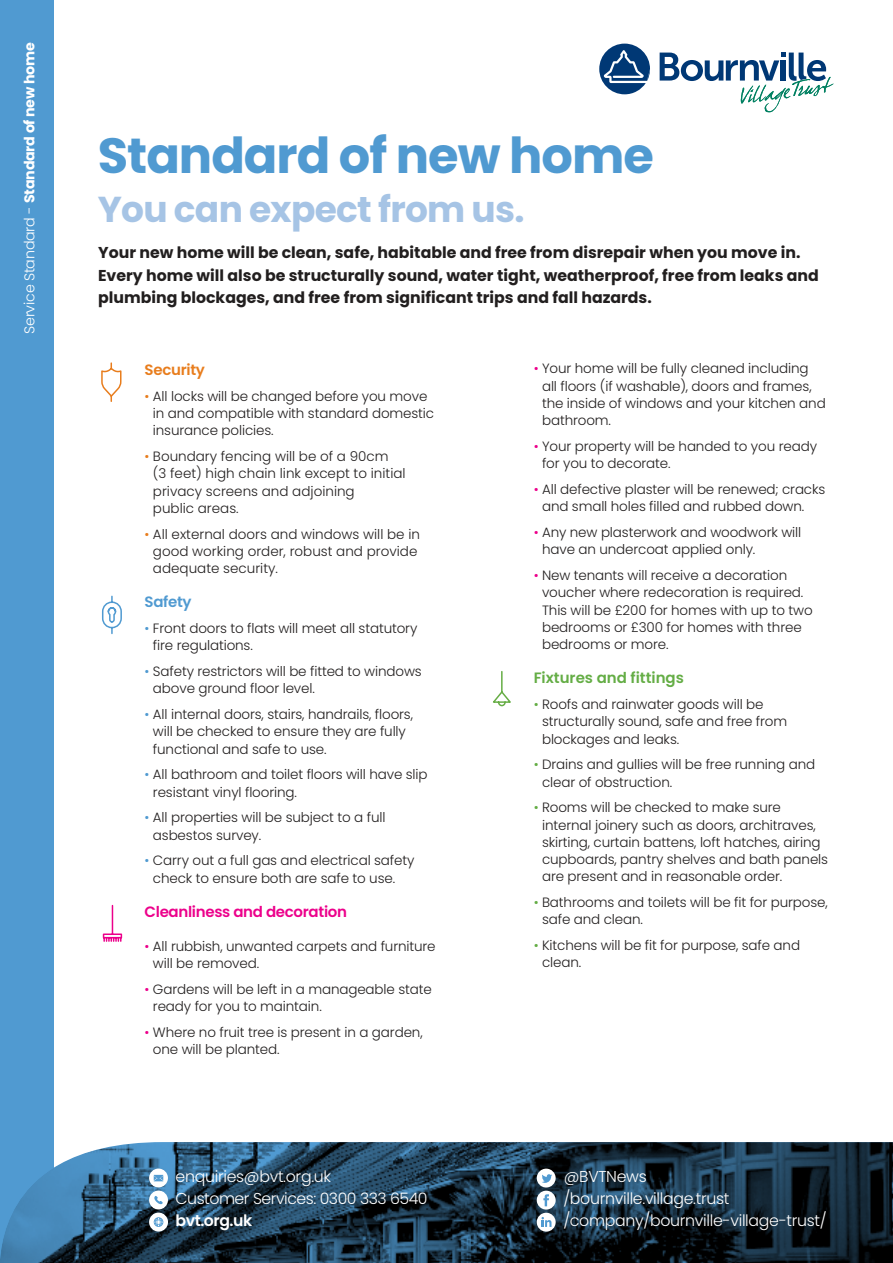
<style>
.page{position:relative;width:893px;height:1263px;background:#fff}
.page>*{position:absolute;margin:0;border:0;box-sizing:border-box;transform-origin:0 0}
.t1{font:700 49.5px "Poppins";letter-spacing:-.02em;color:#509ad1}
.t2{font:700 36px "Poppins";letter-spacing:-.02em;color:#a6c4e5}
.t3{font:700 15.75px/22.5px "Poppins";color:#221f1f}
.t4{font:300 15.75px/22px "Poppins";letter-spacing:-.02em;color:#fff}
.t5{font:600 15.75px "Poppins";letter-spacing:-.03em;color:#fff}
.t6{font:600 15px "Poppins";letter-spacing:-.02em;color:#ec008b}
.t7{font:600 15px "Poppins";color:#64ad45}
.t8{font:600 15px "Poppins";letter-spacing:-.02em;color:#e87d1d}
.t9{font:600 15px "Poppins";letter-spacing:-.02em;color:#509ad1}
.t10{font:700 14.25px "Poppins";letter-spacing:-.02em;color:#fff}
.t11{font:300 13.5px/17.2px "Poppins";letter-spacing:-.01em;color:#221f1f}
.s1{font-weight:300}
.s2{color:#e87d1d}
.s3{color:#509ad1}
.s4{color:#ec008b}
.s5{color:#64ad45}
</style>
<div class="page">
<div style="left:0;top:0;width:54px;height:1263px;background:#509ad1"></div>
<img style="left:0;top:1142px;width:893px;height:121px">
<div style="left:537px;top:1168px;width:19px;height:19px;background:#fff;border-radius:50%"></div>
<svg style="left:542px;top:1174px;width:10px;height:9px"></svg>
<div style="left:537px;top:1191px;width:19px;height:18px;background:#fff;border-radius:50%"></div>
<svg style="left:543px;top:1194px;width:6px;height:12px"></svg>
<div style="left:537px;top:1213px;width:19px;height:18px;background:#fff;border-radius:50%"></div>
<svg style="left:541px;top:1217px;width:10px;height:10px"></svg>
<svg style="left:149px;top:1168px;width:19px;height:19px"></svg>
<svg style="left:154px;top:1175px;width:9px;height:6px"></svg>
<div style="left:149px;top:1190px;width:19px;height:19px;background:#fff;border-radius:50%"></div>
<svg style="left:154px;top:1196px;width:9px;height:8px"></svg>
<svg style="left:149px;top:1212px;width:19px;height:19px"></svg>
<svg style="left:154px;top:1217px;width:9px;height:10px"></svg>
<svg style="left:599px;top:44px;width:51px;height:50px"></svg>
<svg style="left:660px;top:53px;width:173px;height:59px"></svg>
<svg style="left:101px;top:362px;width:21px;height:40px"></svg>
<svg style="left:493px;top:671px;width:18px;height:36px"></svg>
<svg style="left:102px;top:595px;width:20px;height:39px"></svg>
<svg style="left:103px;top:905px;width:19px;height:36px"></svg>
<p class="t10" style="left:23px;top:334px;width:293px;rotate:-90deg"><span class="s1">Service Standard -</span> Standard of new home</p>
<h1 class="t1" style="left:98px;top:134px;width:558px">Standard of new home</h1>
<h2 class="t2" style="left:98px;top:193px;width:428px">You can expect from us.</h2>
<p class="t3" style="left:98px;top:243px;width:722px">Your new home will be clean, safe, habitable and free from disrepair when you move in.<br>Every home will also be structurally sound, water tight, weatherproof, free from leaks and plumbing blockages, and free from significant trips and fall hazards.</p>
<p class="t8" style="left:145px;top:363px;width:62px">Security</p>
<p class="t11" style="left:153px;top:388px;width:283px;text-indent:-8px"><span class="s2">•</span> All locks will be changed before you move in and compatible with standard domestic insurance policies.</p>
<p class="t11" style="left:153px;top:448px;width:254px;text-indent:-8px"><span class="s2">•</span> Boundary fencing will be of a 90cm<br>(3 feet) high chain link except to initial privacy screens and adjoining<br>public areas.</p>
<p class="t11" style="left:153px;top:525px;width:269px;text-indent:-8px"><span class="s2">•</span> All external doors and windows will be in good working order, robust and provide adequate security.</p>
<p class="t9" style="left:145px;top:596px;width:49px">Safety</p>
<p class="t11" style="left:153px;top:620px;width:266px;text-indent:-8px"><span class="s3">•</span> Front doors to flats will meet all statutory fire regulations.</p>
<p class="t11" style="left:153px;top:663px;width:270px;text-indent:-8px"><span class="s3">•</span> Safety restrictors will be fitted to windows above ground floor level.</p>
<p class="t11" style="left:153px;top:706px;width:262px;text-indent:-8px"><span class="s3">•</span> All internal doors, stairs, handrails, floors, will be checked to ensure they are fully functional and safe to use.</p>
<p class="t11" style="left:153px;top:766px;width:276px;text-indent:-8px"><span class="s3">•</span> All bathroom and toilet floors will have slip resistant vinyl flooring.</p>
<p class="t11" style="left:153px;top:809px;width:234px;text-indent:-8px"><span class="s3">•</span> All properties will be subject to a full asbestos survey.</p>
<p class="t11" style="left:153px;top:852px;width:263px;text-indent:-8px"><span class="s3">•</span> Carry out a full gas and electrical safety check to ensure both are safe to use.</p>
<p class="t6" style="left:145px;top:905px;width:204px">Cleanliness and decoration</p>
<p class="t11" style="left:153px;top:938px;width:284px;text-indent:-8px"><span class="s4">•</span> All rubbish, unwanted carpets and furniture will be removed.</p>
<p class="t11" style="left:153px;top:981px;width:280px;text-indent:-8px"><span class="s4">•</span> Gardens will be left in a manageable state ready for you to maintain.</p>
<p class="t11" style="left:153px;top:1024px;width:271px;text-indent:-8px"><span class="s4">•</span> Where no fruit tree is present in a garden, one will be planted.</p>
<p class="t4" style="left:175px;top:1166px;width:254px">enquiries@bvt.org.uk<br>Customer Services: 0300 333 6540</p>
<p class="t5" style="left:176px;top:1214px;width:78px">bvt.org.uk</p>
<p class="t11" style="left:542px;top:360px;width:285px;text-indent:-8px"><span class="s4">•</span> Your home will be fully cleaned including all floors (if washable), doors and frames, the inside of windows and your kitchen and bathroom.</p>
<p class="t11" style="left:542px;top:438px;width:276px;text-indent:-8px"><span class="s4">•</span> Your property will be handed to you ready for you to decorate.</p>
<p class="t11" style="left:542px;top:481px;width:285px;text-indent:-8px"><span class="s4">•</span> All defective plaster will be renewed; cracks and small holes filled and rubbed down.</p>
<p class="t11" style="left:542px;top:524px;width:261px;text-indent:-8px"><span class="s4">•</span> Any new plasterwork and woodwork will have an undercoat applied only.</p>
<p class="t11" style="left:542px;top:567px;width:272px;text-indent:-8px"><span class="s4">•</span> New tenants will receive a decoration voucher where redecoration is required.<br>This will be £200 for homes with up to two bedrooms or £300 for homes with three bedrooms or more.</p>
<p class="t7" style="left:534px;top:671px;width:152px">Fixtures and fittings</p>
<p class="t11" style="left:542px;top:696px;width:247px;text-indent:-8px"><span class="s5">•</span> Roofs and rainwater goods will be structurally sound, safe and free from blockages and leaks.</p>
<p class="t11" style="left:542px;top:756px;width:275px;text-indent:-8px"><span class="s5">•</span> Drains and gullies will be free running and clear of obstruction.</p>
<p class="t11" style="left:542px;top:799px;width:288px;text-indent:-8px"><span class="s5">•</span> Rooms will be checked to make sure internal joinery such as doors, architraves, skirting, curtain battens, loft hatches, airing cupboards, pantry shelves and bath panels are present and in reasonable order.</p>
<p class="t11" style="left:542px;top:894px;width:287px;text-indent:-8px"><span class="s5">•</span> Bathrooms and toilets will be fit for purpose, safe and clean.</p>
<p class="t11" style="left:542px;top:937px;width:260px;text-indent:-8px"><span class="s5">•</span> Kitchens will be fit for purpose, safe and clean.</p>
<p class="t4" style="left:563px;top:1166px;width:265px">@BVTNews<br>/bournville.village.trust /company/bournville-village-trust/</p>
</div>
